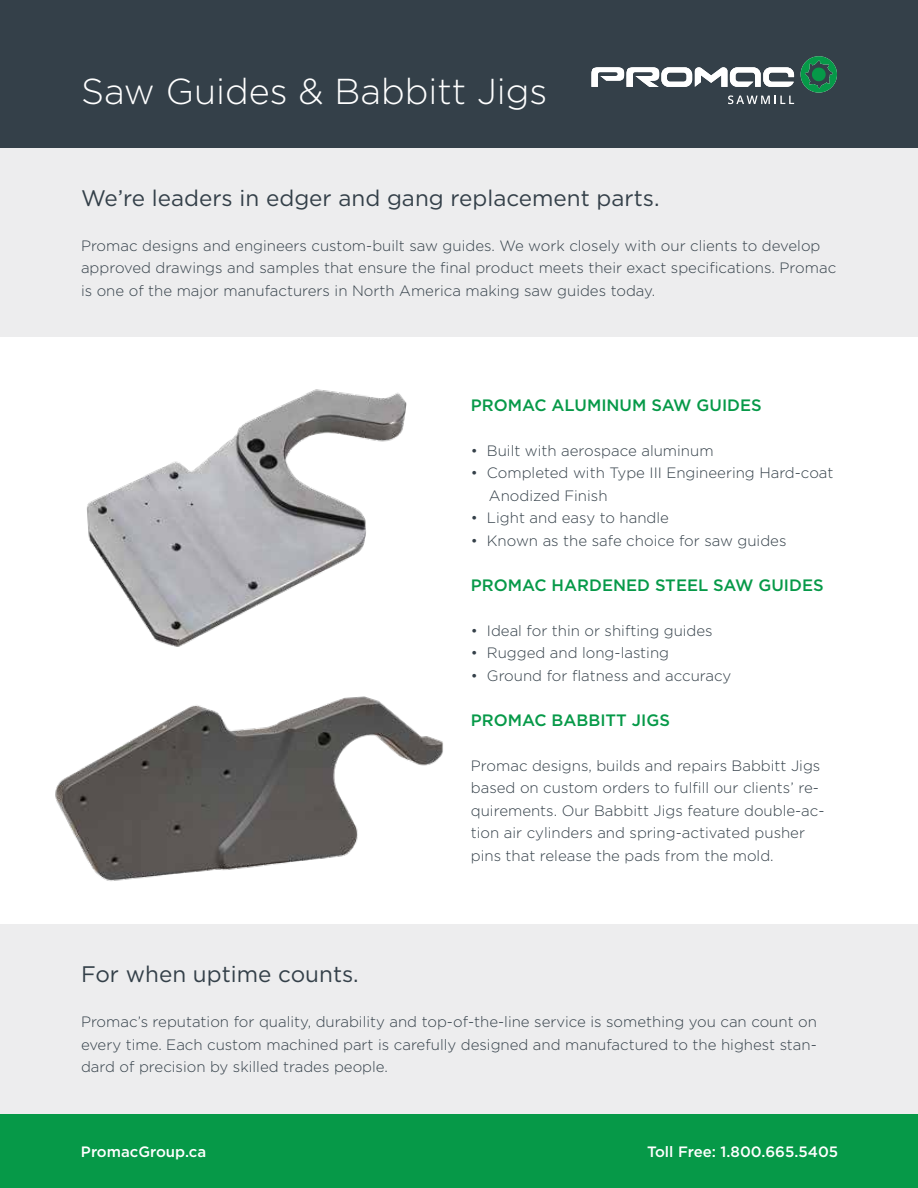
<style>
.page{position:relative;width:918px;height:1188px;background:#fff}
.page>*{position:absolute;margin:0;border:0;box-sizing:border-box;transform-origin:0 0}
.t1{font:300 36px "Gotham";color:#fff}
.t2{font:22.5px "Gotham";color:#344049}
.t3{font:500 16.5px "Gotham";color:#069948}
.t4{font:300 15px/22.5px "Gotham";color:#344049}
.t5{font:500 15px "Gotham";color:#fff}
</style>
<div class="page">
<div style="left:0;top:0;width:918px;height:148px;background:#344049"></div>
<div style="left:0;top:1114px;width:918px;height:74px;background:#069948"></div>
<div style="left:0;top:148px;width:918px;height:190px;background:#ededee"></div>
<div style="left:0;top:925px;width:918px;height:189px;background:#ededee"></div>
<img style="left:86px;top:389px;width:321px;height:242px">
<img style="left:12px;top:631px;width:447px;height:294px">
<svg style="left:591px;top:67px;width:203px;height:20px"></svg>
<svg style="left:728px;top:95px;width:66px;height:9px"></svg>
<svg style="left:801px;top:56px;width:36px;height:37px"></svg>
<h1 class="t1" style="left:81px;top:69px;width:468px">Saw Guides &amp; Babbitt Jigs</h1>
<h2 class="t2" style="left:81px;top:184px;width:580px">We’re leaders in edger and gang replacement parts.</h2>
<p class="t4" style="left:81px;top:234px;width:757px">Promac designs and engineers custom-built saw guides. We work closely with our clients to develop approved drawings and samples that ensure the final product meets their exact specifications. Promac is one of the major manufacturers in North America making saw guides today.</p>
<p class="t3" style="left:471px;top:394px;width:292px">PROMAC ALUMINUM SAW GUIDES</p>
<p class="t4" style="left:471px;top:439px;width:244px">• Built with aerospace aluminum</p>
<p class="t4" style="left:489px;top:461px;width:346px;text-indent:-18px">• Completed with Type III Engineering Hard-coat<br>Anodized Finish</p>
<p class="t4" style="left:471px;top:506px;width:200px">• Light and easy to handle</p>
<p class="t4" style="left:471px;top:529px;width:317px">• Known as the safe choice for saw guides</p>
<p class="t3" style="left:471px;top:574px;width:354px">PROMAC HARDENED STEEL SAW GUIDES</p>
<p class="t4" style="left:471px;top:619px;width:243px">• Ideal for thin or shifting guides</p>
<p class="t4" style="left:471px;top:641px;width:200px">• Rugged and long-lasting</p>
<p class="t4" style="left:471px;top:664px;width:262px">• Ground for flatness and accuracy</p>
<p class="t3" style="left:471px;top:709px;width:201px">PROMAC BABBITT JIGS</p>
<p class="t4" style="left:471px;top:754px;width:355px">Promac designs, builds and repairs Babbitt Jigs based on custom orders to fulfill our clients’ re&shy;quirements. Our Babbitt Jigs feature double-ac&shy;tion air cylinders and spring-activated pusher pins that release the pads from the mold.</p>
<h2 class="t2" style="left:81px;top:960px;width:279px">For when uptime counts.</h2>
<p class="t4" style="left:81px;top:1010px;width:737px;text-align:justify">Promac’s reputation for quality, durability and top-of-the-line service is something you can count on every time. Each custom machined part is carefully designed and manufactured to the highest stan&shy;dard of precision by skilled trades people.</p>
<p class="t5" style="left:81px;top:1142px;width:127px">PromacGroup.ca</p>
<p class="t5" style="left:647px;top:1142px;width:193px">Toll Free: 1.800.665.5405</p>
</div>
